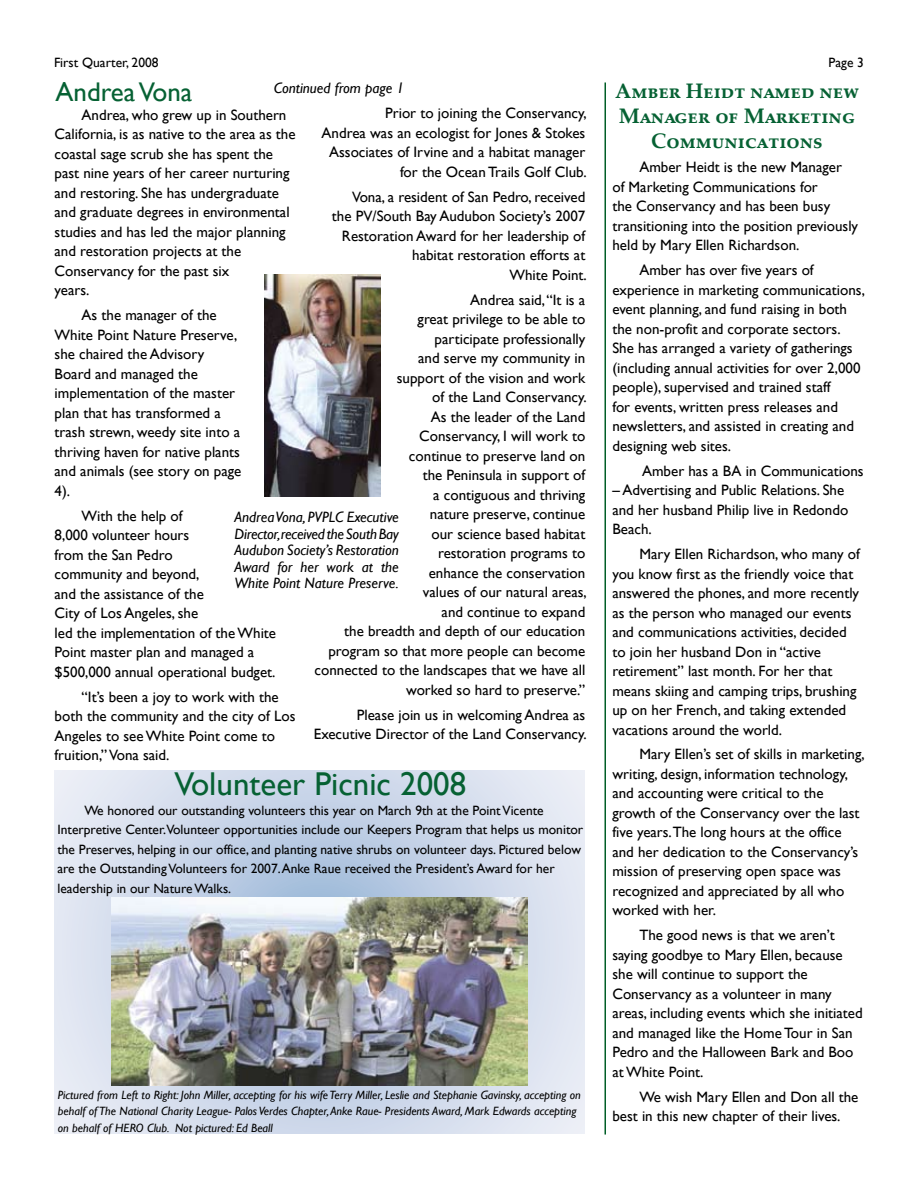
<style>
.page{position:relative;width:918px;height:1188px;background:#fff}
.page>*{position:absolute;margin:0;border:0;box-sizing:border-box;transform-origin:0 0}
.t1{font:33px "Gill Sans";color:#066133}
.t2{font:27px "Gill Sans";color:#066133}
.t3{font:700 21px/25.2px "Palatino Linotype";color:#066133;text-align:center}
.t4{font:15px/19.5px "Gill Sans";color:#000}
.t5{font:italic 15px/16.5px "Gill Sans";color:#000;text-align:justify}
.t6{font:13.5px/19.5px "Gill Sans";color:#000}
.t7{font:italic 12px/16.5px "Gill Sans";color:#000}
</style>
<div class="page">
<hr style="left:604px;top:82px;width:2px;height:1053px;background:#005e27">
<img style="left:264px;top:275px;width:116px;height:221px">
<svg style="left:54px;top:770px;width:531px;height:364px;background:#d3dcec"></svg>
<img style="left:112px;top:898px;width:416px;height:188px">
<p class="t6" style="left:54px;top:53px;width:106px">First Quarter, 2008</p>
<p class="t6" style="left:829px;top:53px;width:26px">Page</p>
<h3 class="t3" style="left:615px;top:77px;width:245px">Amber Heidt named new<br>Manager of Marketing<br>Communications</h3>
<h2 class="t2" style="left:56px;top:76px;width:138px">Andrea Vona</h2>
<p class="t5" style="left:274px;top:80px;width:132px">Continued from page 1</p>
<p class="t4" style="left:322px;top:104px;width:267px;text-align:right">Prior to joining the Conservancy,<br>Andrea was an ecologist for Jones &amp; Stokes Associates of Irvine and a habitat manager for the Ocean Trails Golf Club.</p>
<p class="t4" style="left:332px;top:187px;width:255px;text-align:right">Vona, a resident of San Pedro, received the PV/South Bay Audubon Society’s 2007<br>Restoration Award for her leadership of habitat restoration efforts at<br>White Point.</p>
<p class="t4" style="left:315px;top:290px;width:274px;text-align:right">Andrea said, “It is a<br>great privilege to be able to<br>participate professionally<br>and serve my community in<br>support of the vision and work<br>of the Land Conservancy.<br>As the leader of the Land<br>Conservancy, I will work to<br>continue to preserve land on<br>the Peninsula in support of<br>a contiguous and thriving<br>nature preserve, continue<br>our science based habitat<br>restoration programs to<br>enhance the conservation<br>values of our natural areas,<br>and continue to expand<br>the breadth and depth of our education program so that more people can become connected to the landscapes that we have all worked so hard to preserve.”</p>
<p class="t4" style="left:314px;top:705px;width:273px;text-align:right">Please join us in welcoming Andrea as<br>Executive Director of the Land Conservancy.</p>
<p class="t4" style="left:55px;top:105px;width:243px;text-indent:27px">Andrea, who grew up in Southern<br>California, is as native to the area as the coastal sage scrub she has spent the past nine years of her career nurturing and restoring. She has undergraduate and graduate degrees in environmental studies and has led the major planning and restoration projects at the<br>Conservancy for the past six<br>years.</p>
<p class="t4" style="left:55px;top:306px;width:188px;text-indent:27px">As the manager of the<br>White Point Nature Preserve, she chaired the Advisory<br>Board and managed the implementation of the master plan that has transformed a trash strewn, weedy site into a thriving haven for native plants and animals (see story on page<br>4).</p>
<p class="t4" style="left:55px;top:506px;width:223px;text-indent:27px">With the help of<br>8,000 volunteer hours<br>from the San Pedro<br>community and beyond,<br>and the assistance of the<br>City of Los Angeles, she<br>led the implementation of the White<br>Point master plan and managed a $500,000 annual operational budget.</p>
<p class="t4" style="left:55px;top:687px;width:242px;text-indent:27px">“It’s been a joy to work with the both the community and the city of Los<br>Angeles to see White Point come to fruition,” Vona said.</p>
<p class="t4" style="left:612px;top:158px;width:247px;text-indent:27px">Amber Heidt is the new Manager<br>of Marketing Communications for<br>the Conservancy and has been busy transitioning into the position previously held by Mary Ellen Richardson.</p>
<p class="t4" style="left:612px;top:261px;width:254px;text-indent:27px">Amber has over five years of experience in marketing communications, event planning, and fund raising in both the non-profit and corporate sectors.<br>She has arranged a variety of gatherings (including annual activities for over 2,000 people), supervised and trained staff<br>for events, written press releases and newsletters, and assisted in creating and designing web sites.</p>
<p class="t4" style="left:642px;top:461px;width:223px">Amber has a BA in Communications</p>
<p class="t4" style="left:612px;top:481px;width:237px">– Advertising and Public Relations. She and her husband Philip live in Redondo<br>Beach.</p>
<p class="t4" style="left:612px;top:545px;width:249px;text-indent:27px">Mary Ellen Richardson, who many of you know first as the friendly voice that answered the phones, and more recently as the person who managed our events and communications activities, decided to join her husband Don in “active retirement” last month. For her that means skiing and camping trips, brushing up on her French, and taking extended vacations around the world.</p>
<p class="t4" style="left:612px;top:745px;width:254px;text-indent:27px">Mary Ellen’s set of skills in marketing, writing, design, information technology, and accounting were critical to the growth of the Conservancy over the last five years. The long hours at the office and her dedication to the Conservancy’s mission of preserving open space was recognized and appreciated by all who worked with her.</p>
<p class="t4" style="left:612px;top:926px;width:252px;text-indent:27px">The good news is that we aren’t saying goodbye to Mary Ellen, because she will continue to support the Conservancy as a volunteer in many areas, including events which she initiated and managed like the Home Tour in San Pedro and the Halloween Bark and Boo at White Point.</p>
<p class="t4" style="left:612px;top:1087px;width:248px;text-indent:27px">We wish Mary Ellen and Don all the best in this new chapter of their lives.</p>
<p class="t5" style="left:234px;top:509px;width:166px">Andrea Vona, PVPLC Executive Director,received the South Bay Audubon Society’s Restoration Award for her work at the White Point Nature Preserve.</p>
<h1 class="t1" style="left:174px;top:765px;width:293px">Volunteer Picnic 2008</h1>
<p class="t6" style="left:57px;top:801px;width:527px;text-indent:27px">We honored our outstanding volunteers this year on March 9th at the Point Vicente Interpretive Center. Volunteer opportunities include our Keepers Program that helps us monitor the Preserves, helping in our office, and planting native shrubs on volunteer days. Pictured below are the Outstanding Volunteers for 2007. Anke Raue received the President’s Award for her leadership in our Nature Walks.</p>
<p class="t7" style="left:58px;top:1087px;width:524px">Pictured from Left to Right: John Miller, accepting for his wife Terry Miller, Leslie and Stephanie Gavinsky, accepting on behalf of The National Charity League- Palos Verdes Chapter, Anke Raue- Presidents Award, Mark Edwards accepting on behalf of HERO Club. Not pictured: Ed Beall</p>
</div>
